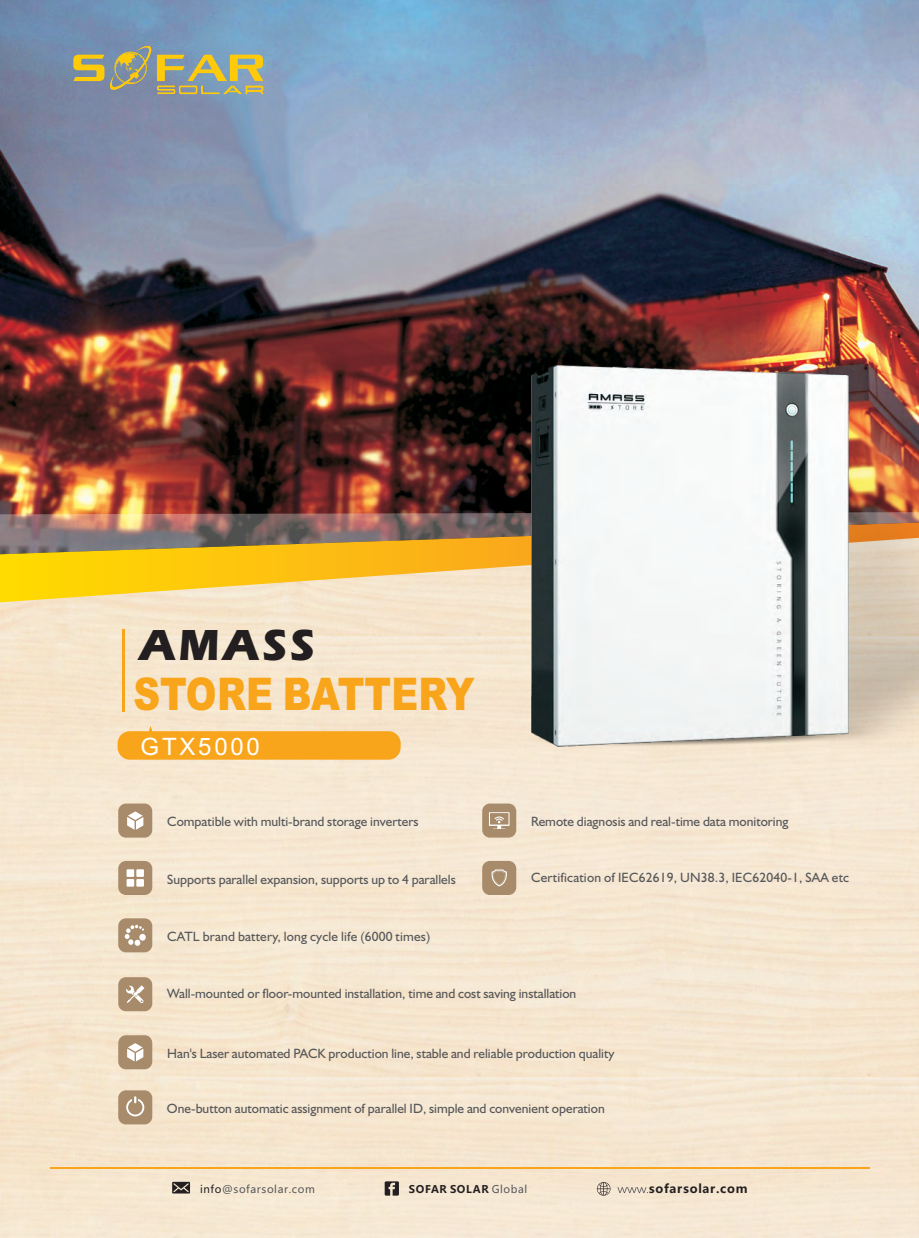
<style>
.page{position:relative;width:919px;height:1238px;background:#fff}
.page>*{position:absolute;margin:0;border:0;box-sizing:border-box;transform-origin:0 0}
.t1{font:900 45px "Arial";letter-spacing:.005em;color:#f9a51b;scale:.82 1}
.t2{font:700 45px "Eras ITC";letter-spacing:.065em;color:#231f20}
.t3{font:24px "Arial";letter-spacing:.115em;color:#fff}
.t4{font:13.5px "Humanist 521 BT";color:#57585a}
.t5{font:700 12px "Microsoft Ya Hei";letter-spacing:.06em;color:#231f20}
.t6{font:10.5px "Microsoft Ya Hei";letter-spacing:.06em;color:#57585a}
.t7{font:700 10.5px "Microsoft Ya Hei";letter-spacing:.06em;color:#231f20}
.s1{color:#231f20}
.s2{font-weight:400;color:#57585a}
</style>
<div class="page">
<img style="left:0;top:0;width:918px;height:512px">
<div style="left:0;top:602px;width:918px;height:635px;background:#f6e7d1"></div>
<hr style="left:50px;top:1167px;width:819px;height:1px;background:#f9a51b">
<img style="left:0;top:512px;width:522px;height:10px">
<svg style="left:0;top:522px;width:522px;height:80px;background:#d6b254"></svg>
<img style="left:556px;top:359px;width:362px;height:424px">
<img style="left:484px;top:690px;width:434px;height:92px">
<svg style="left:110px;top:46px;width:41px;height:44px;background:#999b82"></svg>
<svg style="left:73px;top:55px;width:31px;height:26px"></svg>
<svg style="left:157px;top:55px;width:106px;height:39px;background:#afac73"></svg>
<div style="left:118px;top:803px;width:34px;height:34px;background:#a78b6b;border-radius:8px"></div>
<svg style="left:127px;top:811px;width:16px;height:18px"></svg>
<div style="left:118px;top:918px;width:34px;height:34px;background:#a78b6b;border-radius:8px"></div>
<svg style="left:125px;top:924px;width:19px;height:21px"></svg>
<div style="left:118px;top:1035px;width:34px;height:34px;background:#a78b6b;border-radius:8px"></div>
<svg style="left:127px;top:1043px;width:16px;height:18px"></svg>
<svg style="left:118px;top:725px;width:282px;height:34px;background:#f8b13d"></svg>
<hr style="left:122px;top:629px;width:2px;height:82px;background:#f9a51b">
<div style="left:118px;top:977px;width:34px;height:34px;background:#a78b6b;border-radius:8px"></div>
<svg style="left:126px;top:985px;width:18px;height:18px"></svg>
<div style="left:482px;top:803px;width:34px;height:34px;background:#a78b6b;border-radius:8px"></div>
<svg style="left:489px;top:812px;width:20px;height:17px"></svg>
<div style="left:118px;top:860px;width:34px;height:34px;background:#a78b6b;border-radius:8px"></div>
<div style="left:126px;top:869px;width:8px;height:7px;background:#fff"></div>
<div style="left:136px;top:869px;width:8px;height:7px;background:#fff"></div>
<div style="left:126px;top:879px;width:8px;height:7px;background:#fff"></div>
<div style="left:136px;top:879px;width:8px;height:7px;background:#fff"></div>
<div style="left:482px;top:860px;width:34px;height:34px;background:#a78b6b;border-radius:8px"></div>
<svg style="left:491px;top:869px;width:16px;height:17px"></svg>
<div style="left:118px;top:1090px;width:34px;height:34px;background:#a78b6b;border-radius:8px"></div>
<div style="left:126px;top:1098px;width:18px;height:18px;border:2px solid #fff;border-radius:50%"></div>
<svg style="left:132px;top:1096px;width:6px;height:8px"></svg>
<svg style="left:134px;top:1096px;width:2px;height:7px"></svg>
<svg style="left:172px;top:1181px;width:18px;height:12px"></svg>
<svg style="left:384px;top:1181px;width:15px;height:14px"></svg>
<svg style="left:617px;top:1187px;width:31px;height:6px"></svg>
<svg style="left:597px;top:1181px;width:13px;height:14px"></svg>
<img style="left:522px;top:357px;width:336px;height:397px">
<h1 class="t2" style="left:139px;top:628px;width:177px">AMASS</h1>
<h1 class="t1" style="left:133px;top:677px;width:418px">STORE BATTERY</h1>
<h2 class="t3" style="left:140px;top:737px;width:121px">GTX5000</h2>
<p class="t4" style="left:167px;top:816px;width:253px">Compatible with multi-brand storage inverters</p>
<p class="t4" style="left:531px;top:816px;width:259px">Remote diagnosis and real-time data monitoring</p>
<p class="t4" style="left:167px;top:873px;width:290px">Supports parallel expansion, supports up to 4 parallels</p>
<p class="t4" style="left:167px;top:930px;width:264px">CATL brand battery, long cycle life (6000 times)</p>
<p class="t4" style="left:531px;top:871px;width:319px">Certification of IEC62619, UN38.3, IEC62040-1, SAA etc</p>
<p class="t4" style="left:167px;top:987px;width:410px">Wall-mounted or floor-mounted installation, time and cost saving installation</p>
<p class="t4" style="left:167px;top:1047px;width:448px">Han's Laser automated PACK production line, stable and reliable production quality</p>
<p class="t4" style="left:167px;top:1102px;width:439px">One-button automatic assignment of parallel ID, simple and convenient operation</p>
<p class="t6" style="left:200px;top:1184px;width:116px"><span class="s1">info</span>@sofarsolar.com</p>
<p class="t7" style="left:409px;top:1184px;width:120px">SOFAR SOLAR <span class="s2">Global</span></p>
<p class="t5" style="left:649px;top:1183px;width:100px">sofarsolar.com</p>
</div>
